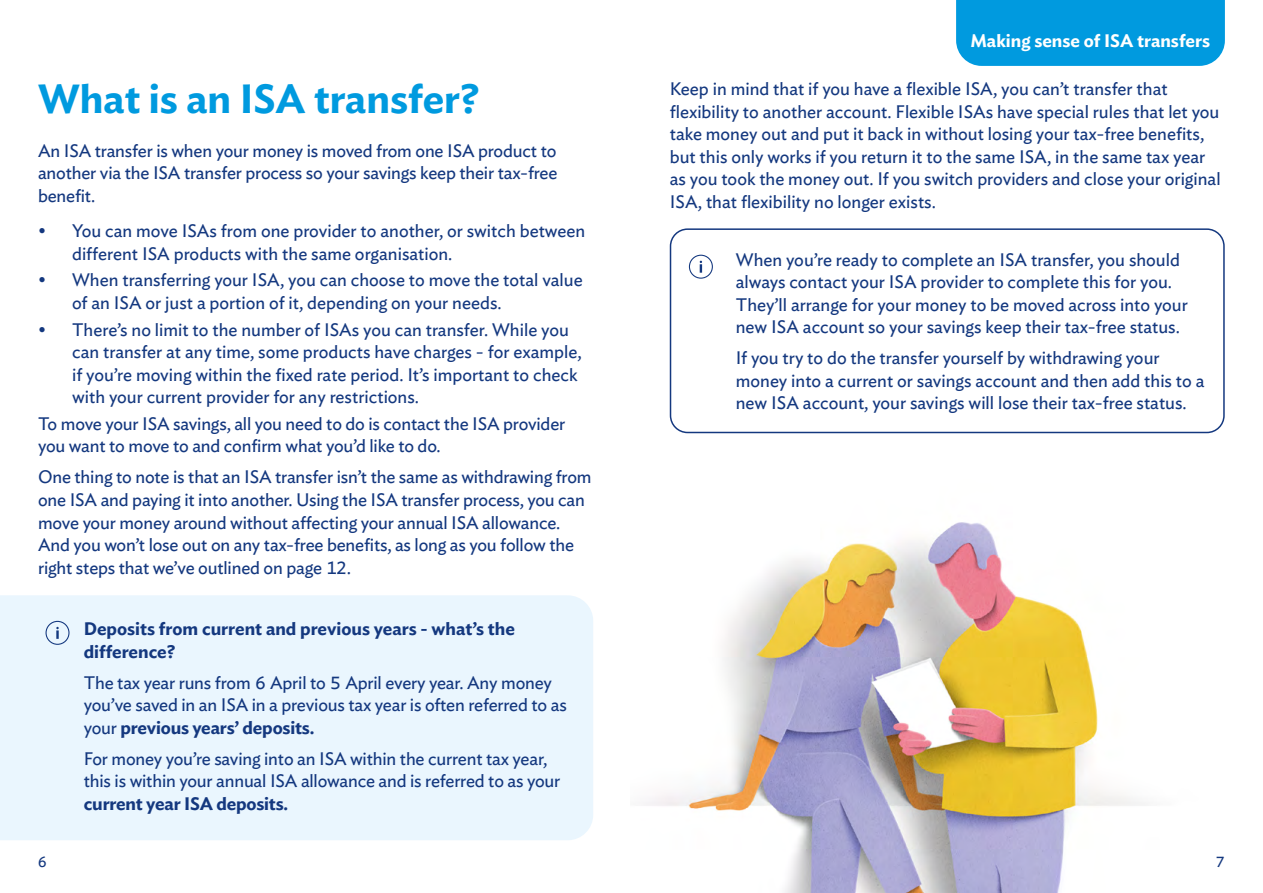
<style>
.page{position:relative;width:1263px;height:893px;background:#fff}
.page>*{position:absolute;margin:0;border:0;box-sizing:border-box;transform-origin:0 0}
.t1{font:600 40.5px "Ideal Sans";color:#009adf}
.t2{font:18px/22.5px "Ideal Sans";color:#14387f}
.t3{font:600 18px/22.5px "Ideal Sans";color:#14387f}
.t4{font:600 18px "Ideal Sans";color:#fff}
.t5{font:15px "Ideal Sans";color:#14387f}
.s1{font-weight:600}
</style>
<div class="page">
<div style="left:956px;top:0;width:269px;height:66px;background:#009adf"></div>
<div style="left:0;top:595px;width:593px;height:245px;background:#eaf6fe"></div>
<svg style="left:46px;top:621px;width:24px;height:24px"></svg>
<img style="left:644px;top:522px;width:501px;height:371px">
<div style="left:670px;top:228px;width:555px;height:205px;border:2px solid #14387f;border-radius:17px"></div>
<svg style="left:689px;top:255px;width:24px;height:24px"></svg>
<h1 class="t1" style="left:38px;top:67px;width:443px">What is an ISA transfer?</h1>
<p class="t2" style="left:38px;top:138px;width:521px;text-align:justify">An ISA transfer is when your money is moved from one ISA product to another via the ISA transfer process so your savings keep their tax-free benefit.</p>
<p class="t2" style="left:72px;top:218px;width:515px;text-indent:-34px">• You can move ISAs from one provider to another, or switch between different ISA products with the same organisation.</p>
<p class="t2" style="left:72px;top:268px;width:512px;text-indent:-34px">• When transferring your ISA, you can choose to move the total value of an ISA or just a portion of it, depending on your needs.</p>
<p class="t2" style="left:72px;top:317px;width:511px;text-indent:-34px">• There’s no limit to the number of ISAs you can transfer. While you can transfer at any time, some products have charges - for example, if you’re moving within the fixed rate period. It’s important to check with your current provider for any restrictions.</p>
<p class="t2" style="left:38px;top:411px;width:529px">To move your ISA savings, all you need to do is contact the ISA provider you want to move to and confirm what you’d like to do.</p>
<p class="t2" style="left:38px;top:465px;width:555px">One thing to note is that an ISA transfer isn’t the same as withdrawing from one ISA and paying it into another. Using the ISA transfer process, you can move your money around without affecting your annual ISA allowance.<br>And you won’t lose out on any tax-free benefits, as long as you follow the right steps that we’ve outlined on page 12.</p>
<p class="t3" style="left:84px;top:616px;width:433px">Deposits from current and previous years - what’s the difference?</p>
<p class="t2" style="left:84px;top:670px;width:484px">The tax year runs from 6 April to 5 April every year. Any money you’ve saved in an ISA in a previous tax year is often referred to as your <span class="s1">previous years’ deposits.</span></p>
<p class="t2" style="left:84px;top:746px;width:478px">For money you’re saving into an ISA within the current tax year, this is within your annual ISA allowance and is referred to as your</p>
<p class="t3" style="left:84px;top:791px;width:206px">current year ISA deposits.</p>
<p class="t4" style="left:970px;top:26px;width:241px">Making sense of ISA transfers</p>
<p class="t2" style="left:670px;top:76px;width:552px">Keep in mind that if you have a flexible ISA, you can’t transfer that flexibility to another account. Flexible ISAs have special rules that let you take money out and put it back in without losing your tax-free benefits, but this only works if you return it to the same ISA, in the same tax year as you took the money out. If you switch providers and close your original ISA, that flexibility no longer exists.</p>
<p class="t2" style="left:736px;top:247px;width:453px">When you’re ready to complete an ISA transfer, you should always contact your ISA provider to complete this for you.<br>They’ll arrange for your money to be moved across into your new ISA account so your savings keep their tax-free status.</p>
<p class="t2" style="left:736px;top:345px;width:470px">If you try to do the transfer yourself by withdrawing your money into a current or savings account and then add this to a new ISA account, your savings will lose their tax-free status.</p>
<p class="t5" style="left:38px;top:850px;width:10px">6</p>
<p class="t5" style="left:1216px;top:850px;width:10px">7</p>
</div>
